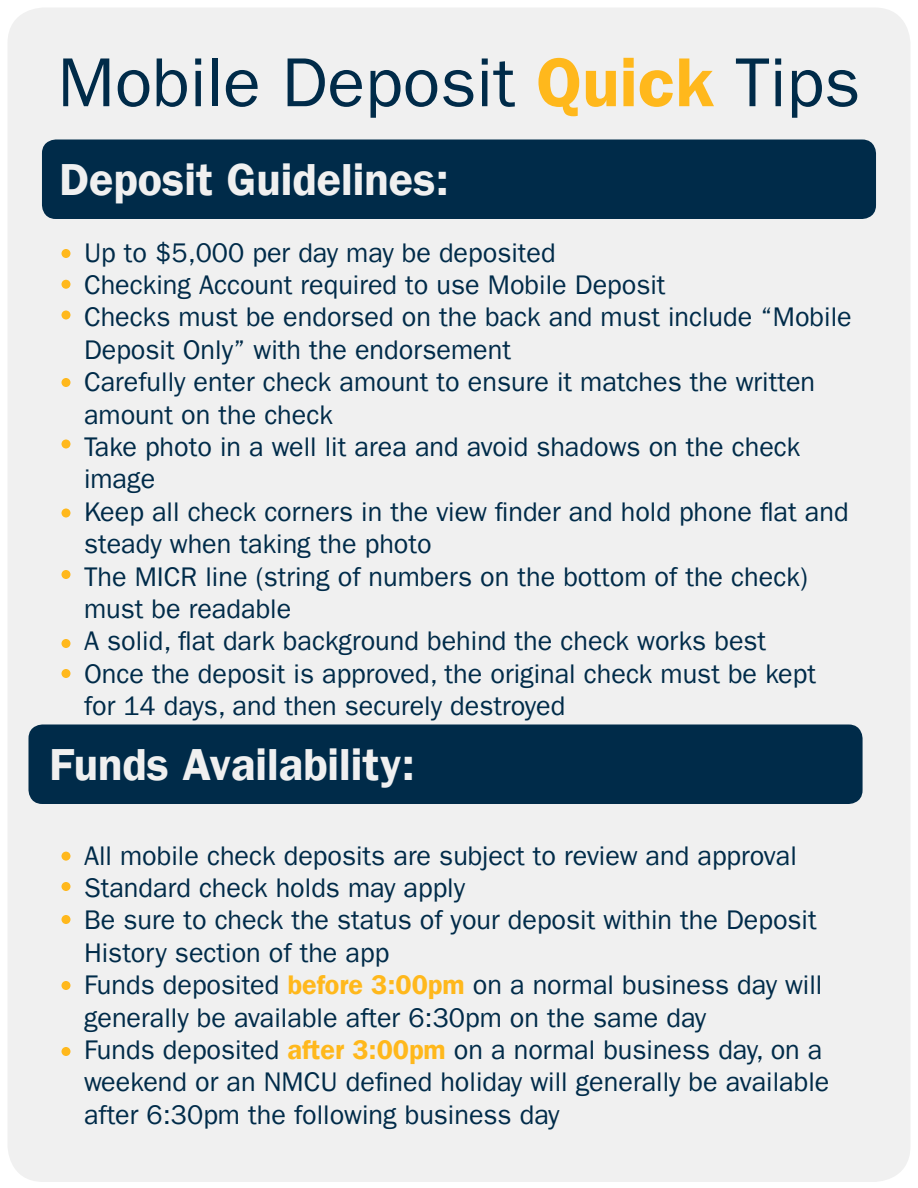
<style>
.page{position:relative;width:918px;height:1188px;background:#fff}
.page>*{position:absolute;margin:0;border:0;box-sizing:border-box;transform-origin:0 0}
.t1{font:69.6px "Franklin Gothic LT Pro";color:#002b49}
.t2{font:45px "Franklin Gothic LT Pro Dm";color:#f0f0f0}
.t3{font:27px/32.4px "Franklin Gothic LT Pro";color:#002b49}
.s1{font-family:"Franklin Gothic LT Pro Dm";color:#ffb81c}
</style>
<div class="page">
<div style="left:8px;top:8px;width:902px;height:1174px;background:#f0f0f0;border-radius:36px"></div>
<div style="left:62px;top:852px;width:8px;height:9px;background:#ffb81c;border-radius:50%"></div>
<div style="left:42px;top:140px;width:834px;height:79px;background:#002b49;border-radius:14px"></div>
<div style="left:62px;top:249px;width:8px;height:9px;background:#ffb81c;border-radius:50%"></div>
<div style="left:62px;top:280px;width:8px;height:9px;background:#ffb81c;border-radius:50%"></div>
<div style="left:62px;top:310px;width:8px;height:10px;background:#ffb81c;border-radius:50%"></div>
<div style="left:62px;top:378px;width:8px;height:9px;background:#ffb81c;border-radius:50%"></div>
<div style="left:62px;top:440px;width:8px;height:8px;background:#ffb81c;border-radius:50%"></div>
<div style="left:62px;top:508px;width:8px;height:10px;background:#ffb81c;border-radius:50%"></div>
<div style="left:62px;top:570px;width:8px;height:9px;background:#ffb81c;border-radius:50%"></div>
<div style="left:62px;top:639px;width:8px;height:9px;background:#ffb81c;border-radius:50%"></div>
<div style="left:62px;top:669px;width:8px;height:9px;background:#ffb81c;border-radius:50%"></div>
<div style="left:28px;top:724px;width:835px;height:80px;background:#002b49;border-radius:14px"></div>
<div style="left:62px;top:882px;width:8px;height:9px;background:#ffb81c;border-radius:50%"></div>
<div style="left:62px;top:915px;width:8px;height:9px;background:#ffb81c;border-radius:50%"></div>
<div style="left:62px;top:981px;width:8px;height:9px;background:#ffb81c;border-radius:50%"></div>
<div style="left:62px;top:1047px;width:8px;height:9px;background:#ffb81c;border-radius:50%"></div>
<p class="t1" style="left:58px;top:43px;width:804px">Mobile Deposit <span class="s1">Quick</span> Tips</p>
<p class="t2" style="left:59px;top:153px;width:391px">Deposit Guidelines:</p>
<p class="t3" style="left:84px;top:236px;width:473px">Up to $5,000 per day may be deposited</p>
<p class="t3" style="left:84px;top:269px;width:583px">Checking Account required to use Mobile Deposit</p>
<p class="t3" style="left:84px;top:301px;width:769px">Checks must be endorsed on the back and must include “Mobile<br>Deposit Only” with the endorsement</p>
<p class="t3" style="left:84px;top:366px;width:733px">Carefully enter check amount to ensure it matches the written amount on the check</p>
<p class="t3" style="left:84px;top:431px;width:718px">Take photo in a well lit area and avoid shadows on the check</p>
<p class="t3" style="left:84px;top:463px;width:73px">image</p>
<p class="t3" style="left:84px;top:496px;width:766px">Keep all check corners in the view finder and hold phone flat and steady when taking the photo</p>
<p class="t3" style="left:84px;top:560px;width:725px">The MICR line (string of numbers on the bottom of the check) must be readable</p>
<p class="t3" style="left:84px;top:625px;width:684px">A solid, flat dark background behind the check works best</p>
<p class="t3" style="left:84px;top:658px;width:734px">Once the deposit is approved, the original check must be kept for 14 days, and then securely destroyed</p>
<p class="t2" style="left:49px;top:738px;width:367px">Funds Availability:</p>
<p class="t3" style="left:84px;top:839px;width:714px">All mobile check deposits are subject to review and approval</p>
<p class="t3" style="left:84px;top:872px;width:383px">Standard check holds may apply</p>
<p class="t3" style="left:84px;top:904px;width:734px">Be sure to check the status of your deposit within the Deposit<br>History section of the app</p>
<p class="t3" style="left:84px;top:969px;width:740px">Funds deposited <span class="s1">before 3:00pm</span> on a normal business day will generally be available after 6:30pm on the same day</p>
<p class="t3" style="left:84px;top:1034px;width:747px">Funds deposited <span class="s1">after 3:00pm</span> on a normal business day, on a weekend or an NMCU defined holiday will generally be available after 6:30pm the following business day</p>
</div>
